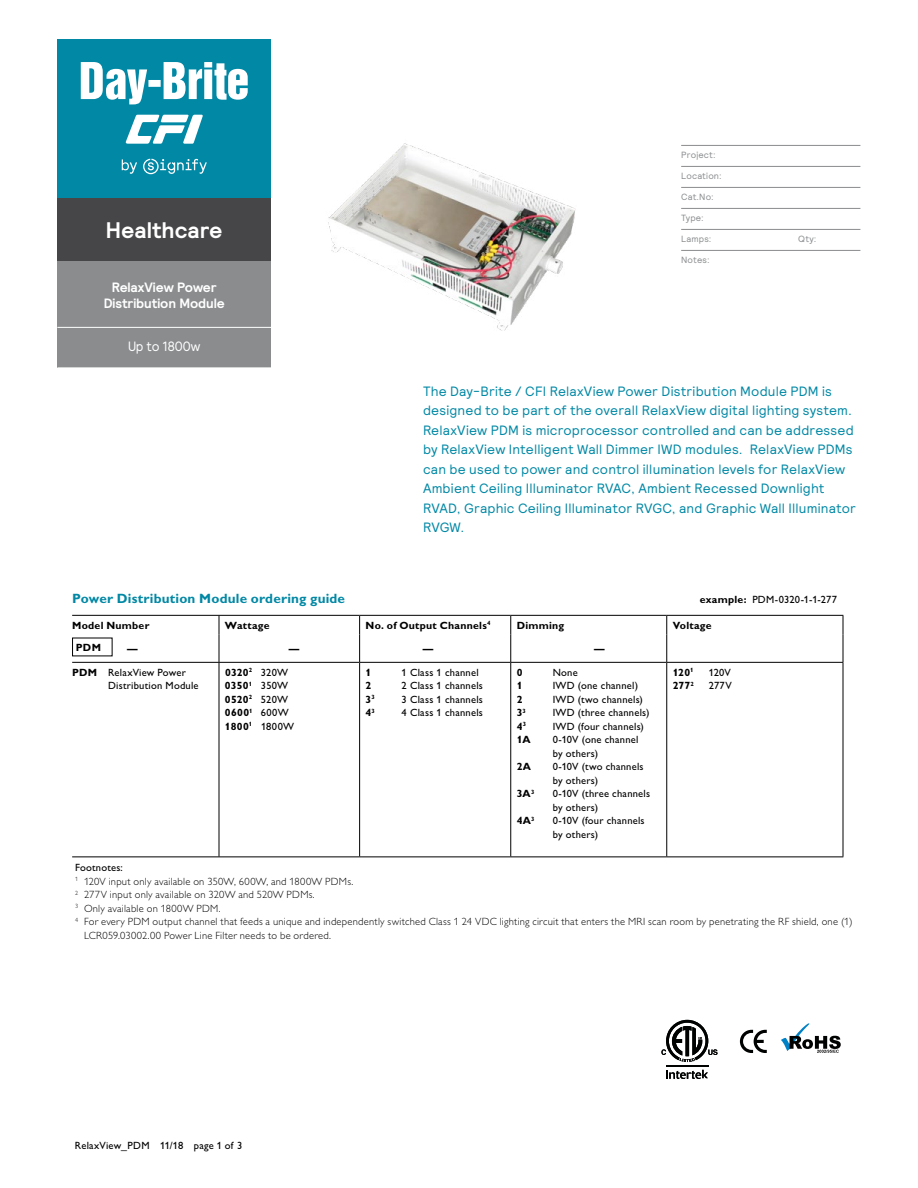
<style>
.page{position:relative;width:918px;height:1188px;background:#fff}
.page>*{position:absolute;margin:0;border:0;box-sizing:border-box;transform-origin:0 0}
.t1{font:700 22.5px "Relative";letter-spacing:.005em;color:#fff}
.t2{font:13.5px/19.5px "Relative";letter-spacing:.015em;color:#0088a5}
.t3{font:700 13.5px "Gill Sans Alt One";letter-spacing:.015em;color:#0088a5}
.t4{font:700 13.5px/16.2px "Relative";letter-spacing:-.005em;color:#fff;text-align:center}
.t5{font:13.5px "Relative";letter-spacing:-.015em;color:#fff;scale:.95 1}
.t6{font:10.5px/13.5px "Gill Sans Alt One";letter-spacing:.02em;color:#000}
.t7{font:300 10.5px "Gill Sans Alt One";letter-spacing:.025em;color:#000}
.t8{font:700 10.5px "Gill Sans Alt One";letter-spacing:.02em;color:#000}
.t9{font:9px "Relative";letter-spacing:.02em;color:#8a8c8e}
.s1{font-weight:700}
</style>
<div class="page">
<hr style="left:72px;top:615px;width:147px;height:1px;background:#000">
<hr style="left:219px;top:615px;width:141px;height:1px;background:#000">
<hr style="left:360px;top:615px;width:151px;height:1px;background:#000">
<hr style="left:511px;top:615px;width:156px;height:1px;background:#000">
<hr style="left:667px;top:615px;width:176px;height:1px;background:#000">
<svg style="left:219px;top:616px;width:1px;height:46px"></svg>
<svg style="left:359px;top:616px;width:1px;height:46px"></svg>
<svg style="left:510px;top:616px;width:1px;height:46px"></svg>
<svg style="left:666px;top:616px;width:1px;height:46px"></svg>
<svg style="left:843px;top:616px;width:1px;height:46px"></svg>
<hr style="left:72px;top:662px;width:147px;height:1px;background:#000">
<hr style="left:219px;top:662px;width:141px;height:1px;background:#000">
<hr style="left:219px;top:663px;width:1px;height:193px;background:#000">
<hr style="left:360px;top:662px;width:151px;height:1px;background:#000">
<hr style="left:359px;top:663px;width:1px;height:193px;background:#000">
<hr style="left:511px;top:662px;width:156px;height:1px;background:#000">
<hr style="left:510px;top:663px;width:1px;height:193px;background:#000">
<hr style="left:667px;top:662px;width:176px;height:1px;background:#000">
<hr style="left:666px;top:663px;width:1px;height:193px;background:#000">
<hr style="left:843px;top:663px;width:1px;height:193px;background:#000">
<hr style="left:72px;top:856px;width:147px;height:1px;background:#000">
<hr style="left:219px;top:856px;width:141px;height:1px;background:#000">
<hr style="left:360px;top:856px;width:151px;height:1px;background:#000">
<hr style="left:511px;top:856px;width:156px;height:1px;background:#000">
<hr style="left:667px;top:856px;width:176px;height:1px;background:#000">
<img style="left:328px;top:143px;width:248px;height:188px">
<svg style="left:666px;top:1070px;width:42px;height:9px"></svg>
<hr style="left:666px;top:1065px;width:42px;height:1px;background:#000101">
<svg style="left:661px;top:1020px;width:57px;height:42px"></svg>
<svg style="left:740px;top:1030px;width:27px;height:23px"></svg>
<svg style="left:781px;top:1023px;width:60px;height:30px"></svg>
<hr style="left:681px;top:145px;width:179px;height:1px;background:#8a8c8e">
<hr style="left:681px;top:166px;width:179px;height:1px;background:#8a8c8e">
<hr style="left:681px;top:187px;width:179px;height:1px;background:#8a8c8e">
<hr style="left:681px;top:208px;width:179px;height:1px;background:#8a8c8e">
<hr style="left:681px;top:229px;width:179px;height:1px;background:#8a8c8e">
<hr style="left:681px;top:250px;width:179px;height:1px;background:#8a8c8e">
<div style="left:57px;top:261px;width:214px;height:107px;background:#8a8c8e"></div>
<hr style="left:57px;top:327px;width:214px;height:1px;background:#fff">
<div style="left:57px;top:198px;width:214px;height:63px;background:#464547"></div>
<div style="left:57px;top:39px;width:214px;height:159px;background:#0088a5"></div>
<svg style="left:81px;top:62px;width:167px;height:42px"></svg>
<svg style="left:126px;top:115px;width:77px;height:29px"></svg>
<svg style="left:122px;top:159px;width:85px;height:15px"></svg>
<h1 class="t1" style="left:106px;top:215px;width:118px">Healthcare</h1>
<p class="t4" style="left:104px;top:279px;width:123px">RelaxView Power<br>Distribution Module</p>
<p class="t5" style="left:128px;top:338px;width:78px">Up to 1800w</p>
<p class="t9" style="left:681px;top:149px;width:36px">Project:</p>
<p class="t9" style="left:681px;top:170px;width:42px">Location:</p>
<p class="t9" style="left:681px;top:191px;width:34px">Cat.No:</p>
<p class="t9" style="left:681px;top:212px;width:24px">Type:</p>
<p class="t9" style="left:681px;top:233px;width:32px">Lamps:</p>
<p class="t9" style="left:798px;top:233px;width:20px">Qty:</p>
<p class="t9" style="left:681px;top:254px;width:30px">Notes:</p>
<p class="t2" style="left:423px;top:381px;width:435px">The Day-Brite / CFI RelaxView Power Distribution Module PDM is designed to be part of the overall RelaxView digital lighting system.<br>RelaxView PDM is microprocessor controlled and can be addressed by RelaxView Intelligent Wall Dimmer IWD modules. RelaxView PDMs can be used to power and control illumination levels for RelaxView Ambient Ceiling Illuminator RVAC, Ambient Recessed Downlight RVAD, Graphic Ceiling Illuminator RVGC, and Graphic Wall Illuminator RVGW.</p>
<p class="t3" style="left:72px;top:590px;width:274px">Power Distribution Module ordering guide</p>
<p class="t8" style="left:72px;top:618px;width:79px">Model Number</p>
<p class="t8" style="left:225px;top:618px;width:46px">Wattage</p>
<p class="t8" style="left:366px;top:618px;width:126px">No. of Output Channels<sup>4</sup></p>
<p class="t8" style="left:517px;top:618px;width:49px">Dimming</p>
<p class="t8" style="left:673px;top:618px;width:40px">Voltage</p>
<p class="t8" style="left:76px;top:640px;width:27px">PDM</p>
<p class="t8" style="left:127px;top:641px;width:12px">—</p>
<p class="t8" style="left:289px;top:641px;width:12px">—</p>
<p class="t8" style="left:423px;top:641px;width:12px">—</p>
<p class="t8" style="left:594px;top:641px;width:12px">—</p>
<p class="t6" style="left:108px;top:665px;width:92px;text-indent:-36px"><span class="s1">PDM</span> RelaxView Power<br>Distribution Module</p>
<p class="t6" style="left:225px;top:665px;width:71px"><span class="s1">0320</span><sup>2</sup> 320W<br><span class="s1">0350</span><sup>1</sup> 350W<br><span class="s1">0520</span><sup>2</sup> 520W<br><span class="s1">0600</span><sup>1</sup> 600W<br><span class="s1">1800</span><sup>1</sup> 1800W</p>
<p class="t8" style="left:366px;top:665px;width:7px">1</p>
<p class="t6" style="left:402px;top:665px;width:79px">1 Class 1 channel</p>
<p class="t6" style="left:700px;top:593px;width:139px"><span class="s1">example:</span> PDM-0320-1-1-277</p>
<p class="t8" style="left:673px;top:665px;width:22px">120<sup>1</sup></p>
<p class="t6" style="left:709px;top:665px;width:24px">120V</p>
<p class="t8" style="left:673px;top:678px;width:23px">277<sup>2</sup></p>
<p class="t6" style="left:709px;top:679px;width:25px">277V</p>
<p class="t8" style="left:517px;top:665px;width:7px">0</p>
<p class="t6" style="left:553px;top:665px;width:27px">None</p>
<p class="t8" style="left:517px;top:678px;width:7px">1</p>
<p class="t6" style="left:553px;top:679px;width:87px">IWD (one channel)</p>
<p class="t8" style="left:517px;top:692px;width:7px">2</p>
<p class="t6" style="left:553px;top:692px;width:92px">IWD (two channels)</p>
<p class="t8" style="left:517px;top:705px;width:11px">3<sup>3</sup></p>
<p class="t6" style="left:553px;top:706px;width:98px">IWD (three channels)</p>
<p class="t8" style="left:517px;top:719px;width:11px">4<sup>3</sup></p>
<p class="t6" style="left:553px;top:719px;width:93px">IWD (four channels)</p>
<p class="t8" style="left:517px;top:732px;width:15px">1A</p>
<p class="t6" style="left:553px;top:733px;width:87px">0-10V (one channel by others)</p>
<p class="t8" style="left:517px;top:759px;width:16px">2A</p>
<p class="t6" style="left:553px;top:760px;width:92px">0-10V (two channels by others)</p>
<p class="t8" style="left:517px;top:786px;width:19px">3A<sup>3</sup></p>
<p class="t6" style="left:553px;top:787px;width:99px">0-10V (three channels by others)</p>
<p class="t8" style="left:517px;top:813px;width:19px">4A<sup>3</sup></p>
<p class="t6" style="left:553px;top:814px;width:93px">0-10V (four channels by others)</p>
<p class="t8" style="left:366px;top:678px;width:7px">2</p>
<p class="t6" style="left:402px;top:679px;width:83px">2 Class 1 channels</p>
<p class="t8" style="left:366px;top:692px;width:11px">3<sup>3</sup></p>
<p class="t6" style="left:402px;top:692px;width:83px">3 Class 1 channels</p>
<p class="t8" style="left:366px;top:705px;width:11px">4<sup>3</sup></p>
<p class="t6" style="left:402px;top:706px;width:83px">4 Class 1 channels</p>
<p class="t6" style="left:75px;top:861px;width:49px">Footnotes:</p>
<p class="t7" style="left:75px;top:874px;width:280px"><sup>1</sup> 120V input only available on 350W, 600W, and 1800W PDMs.</p>
<p class="t7" style="left:75px;top:888px;width:241px"><sup>2</sup> 277V input only available on 320W and 520W PDMs.</p>
<p class="t7" style="left:75px;top:901px;width:147px"><sup>3</sup> Only available on 1800W PDM.</p>
<p class="t7" style="left:75px;top:915px;width:779px"><sup>4</sup> For every PDM output channel that feeds a unique and independently switched Class 1 24 VDC lighting circuit that enters the MRI scan room by penetrating the RF shield, one (1)</p>
<p class="t7" style="left:84px;top:928px;width:249px">LCR059.03002.00 Power Line Filter needs to be ordered.</p>
<p class="t6" style="left:75px;top:1138px;width:169px">RelaxView_PDM 11/18 page 1 of 3</p>
</div>
